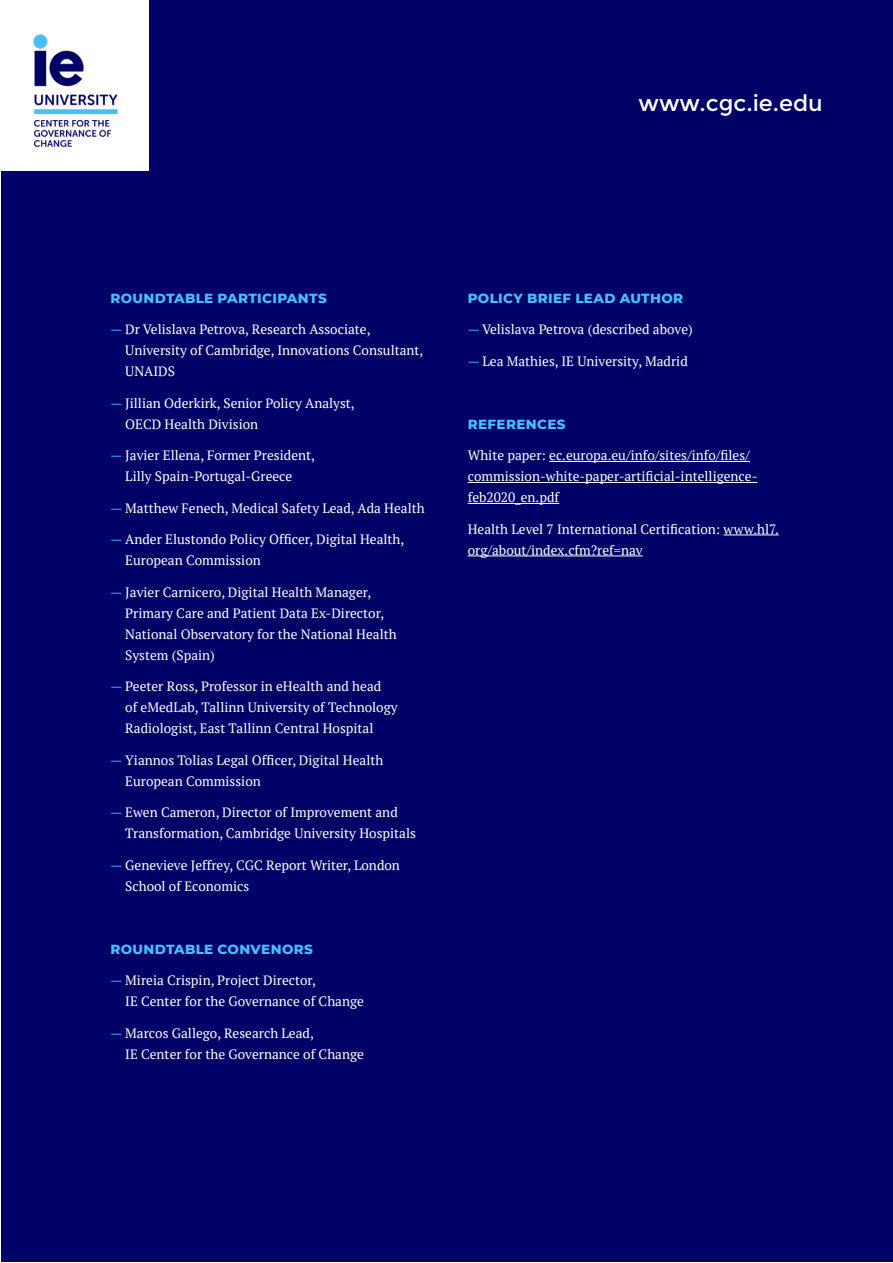
<style>
.page{position:relative;width:893px;height:1263px;background:#fff}
.page>*{position:absolute;margin:0;border:0;box-sizing:border-box;transform-origin:0 0}
.t1{font:22.5px "Montserrat";color:#fff}
._2_Subhead_small{font:13.5px/21px "PT Serif";color:#fff}
._2_Subhead_small-2{font:800 13.5px "Montserrat";letter-spacing:.025em;color:#46beff}
.s1{color:#46beff}
</style>
<div class="page">
<div style="left:1px;top:1px;width:891px;height:1261px;background:#006"></div>
<hr style="left:549px;top:461px;width:201px;height:1px;background:#fff">
<hr style="left:468px;top:482px;width:289px;height:1px;background:#fff">
<hr style="left:468px;top:503px;width:91px;height:1px;background:#fff">
<hr style="left:724px;top:535px;width:55px;height:1px;background:#fff">
<hr style="left:468px;top:556px;width:175px;height:1px;background:#fff">
<div style="left:0;top:0;width:149px;height:170px;background:#fff"></div>
<img style="left:33px;top:34px;width:85px;height:114px">
<p class="t1" style="left:639px;top:90px;width:186px">www.cgc.ie.edu</p>
<p class="_2_Subhead_small-2" style="left:111px;top:288px;width:218px">ROUNDTABLE PARTICIPANTS</p>
<p class="_2_Subhead_small" style="left:125px;top:319px;width:300px;text-indent:-15px"><span class="s1">—</span> Dr Velislava Petrova, Research Associate,<br>University of Cambridge, Innovations Consultant,<br>UNAIDS</p>
<p class="_2_Subhead_small" style="left:125px;top:392px;width:231px;text-indent:-15px"><span class="s1">—</span> Jillian Oderkirk, Senior Policy Analyst,<br>OECD Health Division</p>
<p class="_2_Subhead_small" style="left:111px;top:445px;width:206px;text-align:center"><span class="s1">—</span> Javier Ellena, Former President,<br>Lilly Spain-Portugal-Greece</p>
<p class="_2_Subhead_small" style="left:111px;top:497px;width:316px"><span class="s1">—</span> Matthew Fenech, Medical Safety Lead, Ada Health</p>
<p class="_2_Subhead_small" style="left:125px;top:529px;width:281px;text-indent:-15px"><span class="s1">—</span> Ander Elustondo Policy Officer, Digital Health,<br>European Commission</p>
<p class="_2_Subhead_small" style="left:125px;top:581px;width:273px;text-indent:-15px"><span class="s1">—</span> Javier Carnicero, Digital Health Manager, Primary Care and Patient Data Ex-Director, National Observatory for the National Health System (Spain)</p>
<p class="_2_Subhead_small" style="left:125px;top:676px;width:274px;text-indent:-15px"><span class="s1">—</span> Peeter Ross, Professor in eHealth and head<br>of eMedLab, Tallinn University of Technology<br>Radiologist, East Tallinn Central Hospital</p>
<p class="_2_Subhead_small" style="left:125px;top:749px;width:260px;text-indent:-15px"><span class="s1">—</span> Yiannos Tolias Legal Officer, Digital Health<br>European Commission</p>
<p class="_2_Subhead_small" style="left:125px;top:802px;width:292px;text-indent:-15px"><span class="s1">—</span> Ewen Cameron, Director of Improvement and<br>Transformation, Cambridge University Hospitals</p>
<p class="_2_Subhead_small" style="left:125px;top:854px;width:276px;text-indent:-15px"><span class="s1">—</span> Genevieve Jeffrey, CGC Report Writer, London<br>School of Economics</p>
<p class="_2_Subhead_small-2" style="left:111px;top:939px;width:204px">ROUNDTABLE CONVENORS</p>
<p class="_2_Subhead_small" style="left:125px;top:970px;width:240px;text-indent:-15px"><span class="s1">—</span> Mireia Crispin, Project Director,<br>IE Center for the Governance of Change</p>
<p class="_2_Subhead_small" style="left:125px;top:1022px;width:240px;text-indent:-15px"><span class="s1">—</span> Marcos Gallego, Research Lead,<br>IE Center for the Governance of Change</p>
<p class="_2_Subhead_small-2" style="left:468px;top:288px;width:217px">POLICY BRIEF LEAD AUTHOR</p>
<p class="_2_Subhead_small" style="left:468px;top:319px;width:227px"><span class="s1">—</span> Velislava Petrova (described above)</p>
<p class="_2_Subhead_small" style="left:468px;top:350px;width:222px"><span class="s1">—</span> Lea Mathies, IE University, Madrid</p>
<p class="_2_Subhead_small-2" style="left:468px;top:414px;width:99px">REFERENCES</p>
<p class="_2_Subhead_small" style="left:468px;top:445px;width:291px">White paper: ec.europa.eu/info/sites/info/files/ commission-white-paper-artificial-intelligence&shy;feb2020_en.pdf</p>
<p class="_2_Subhead_small" style="left:468px;top:518px;width:312px">Health Level 7 International Certification: www.hl7. org/about/index.cfm?ref=nav</p>
</div>
